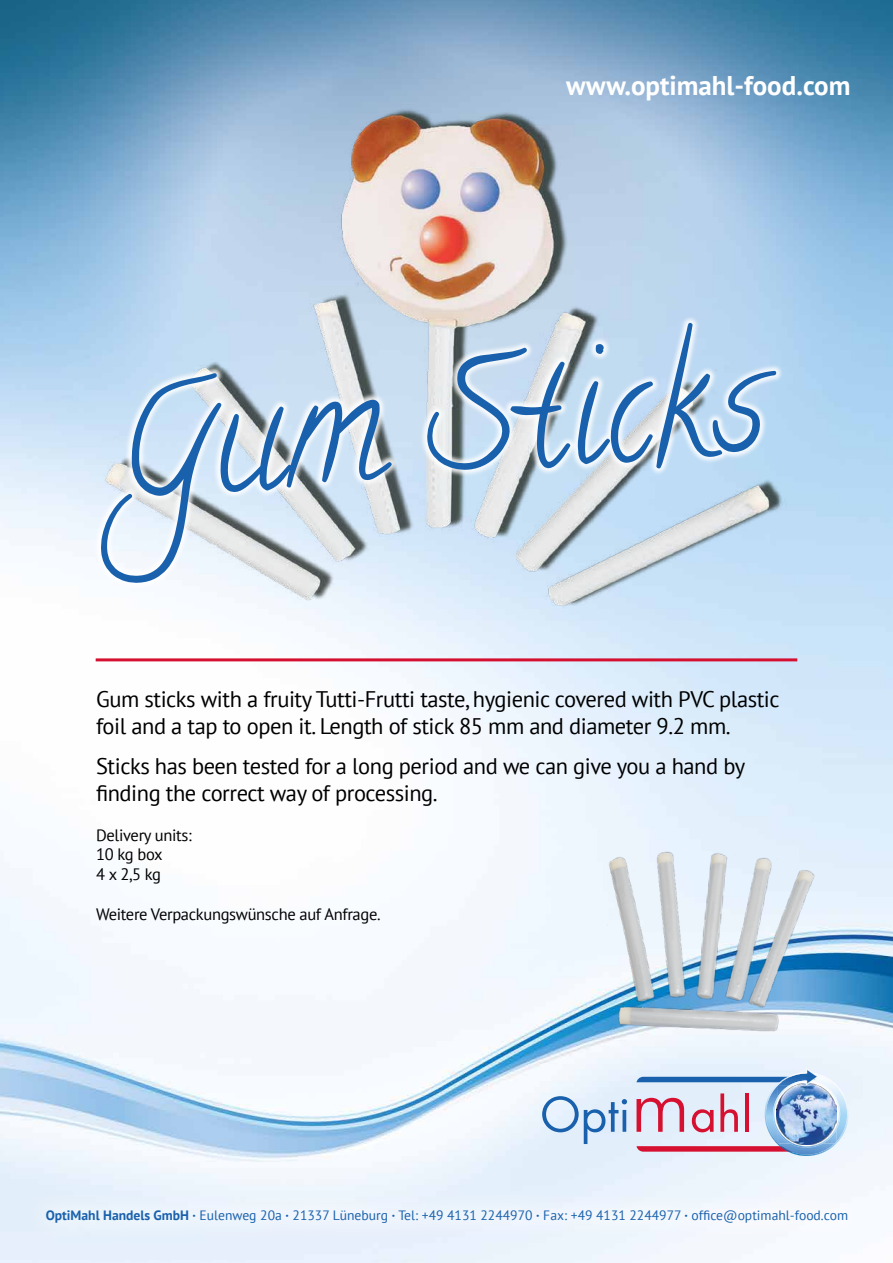
<style>
.page{position:relative;width:893px;height:1263px;background:#fff}
.page>*{position:absolute;margin:0;border:0;box-sizing:border-box;transform-origin:0 0}
.t1{font:150px "Calligraffiti";color:#1961ac}
.t2{font:700 27px "PT Sans";color:#fff}
.t3{font:22.5px/27px "PT Sans";letter-spacing:-.02em;color:#000}
.t4{font:16.5px/19.8px "PT Sans";letter-spacing:-.02em;color:#000}
.t5{font:13.5px "PT Sans";color:#1961ac}
.s1{font-weight:700}
</style>
<div class="page">
<img style="left:0;top:0;width:893px;height:1263px">
<img style="left:103px;top:77px;width:687px;height:554px">
<img style="left:765px;top:1069px;width:83px;height:87px">
<img style="left:823px;top:1102px;width:13px;height:24px">
<img style="left:818px;top:1101px;width:18px;height:1px">
<img style="left:818px;top:1126px;width:18px;height:1px">
<img style="left:818px;top:1085px;width:18px;height:16px">
<img style="left:818px;top:1127px;width:18px;height:16px">
<svg style="left:542px;top:1096px;width:85px;height:48px;background:#b6cfe9"></svg>
<svg style="left:636px;top:1069px;width:182px;height:83px;background:#c0bad3"></svg>
<hr style="left:745px;top:1093px;width:4px;height:39px;background:#d61030">
<div style="left:24px;top:1187px;width:846px;height:59px;background:#edf4fc"></div>
<hr style="left:96px;top:658px;width:701px;height:3px;background:#d50f30">
<svg style="left:79px;top:308px;width:718px;height:286px"></svg>
<img style="left:556px;top:821px;width:295px;height:228px">
<p class="t2" style="left:566px;top:67px;width:286px">www.optimahl-food.com</p>
<h1 class="t1" style="left:112px;top:352px;width:650px;rotate:-4deg">Gum Sticks</h1>
<p class="t3" style="left:96px;top:685px;width:685px">Gum sticks with a fruity Tutti-Frutti taste, hygienic covered with PVC plastic foil and a tap to open it. Length of stick 85 mm and diameter 9.2 mm.</p>
<p class="t3" style="left:96px;top:752px;width:651px">Sticks has been tested for a long period and we can give you a hand by finding the correct way of processing.</p>
<p class="t4" style="left:96px;top:824px;width:97px">Delivery units:<br>10 kg box<br>4 x 2,5 kg</p>
<p class="t4" style="left:96px;top:904px;width:286px">Weitere Verpackungswünsche auf Anfrage.</p>
<p class="t5" style="left:46px;top:1207px;width:804px"><span class="s1">OptiMahl Handels GmbH ·</span> Eulenweg 20a <span class="s1">·</span> 21337 Lüneburg <span class="s1">·</span> Tel: +49 4131 2244970 <span class="s1">·</span> Fax: +49 4131 2244977 <span class="s1">·</span> office@optimahl-food.com</p>
</div>
